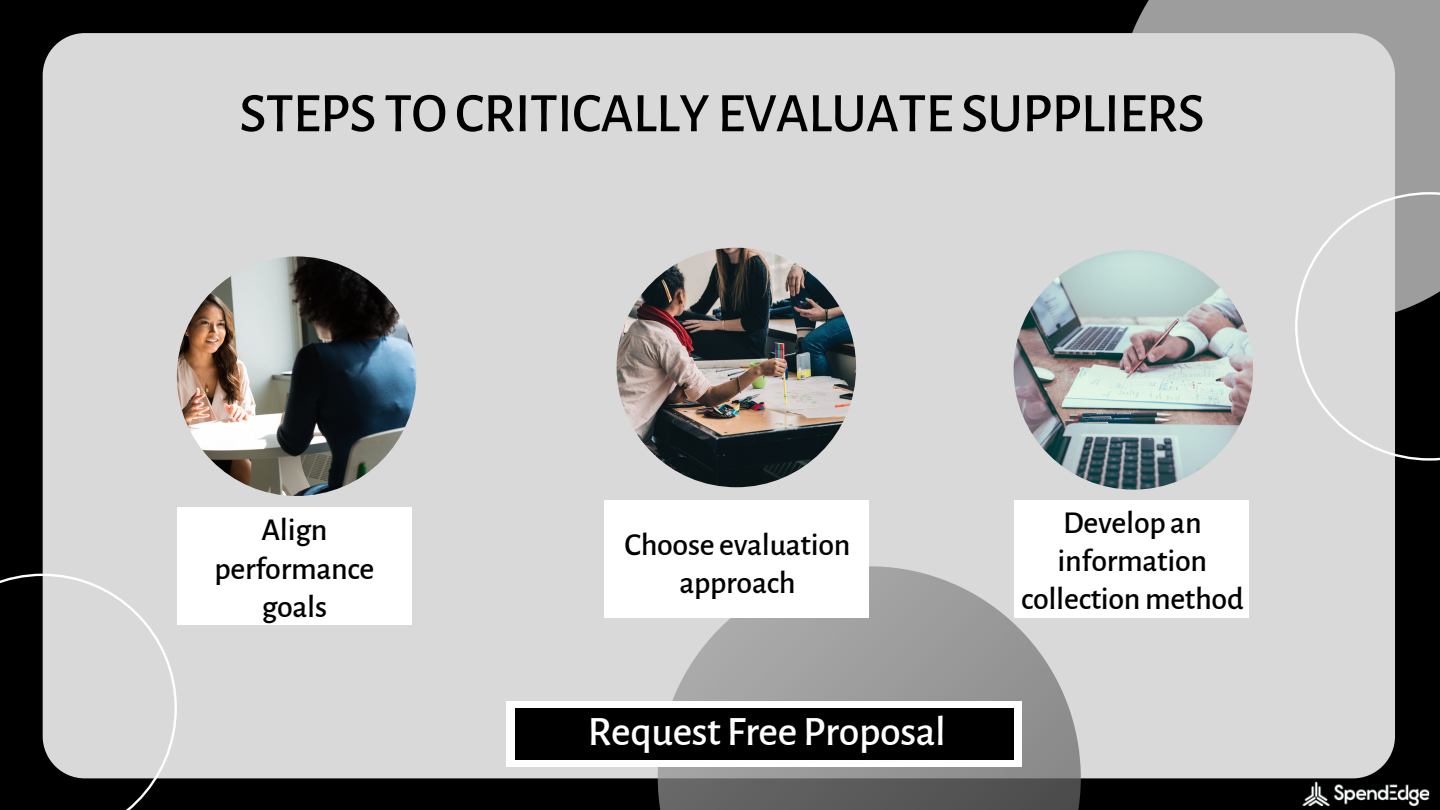
<style>
.page{position:relative;width:1440px;height:810px;background:#000}
.page>*{position:absolute;margin:0;border:0;box-sizing:border-box;transform-origin:0 0}
.t1{font:500 56px "Alegreya Sans";letter-spacing:-.01em;color:#000}
.t2{font:500 42px "Alegreya Sans";letter-spacing:-.01em;color:#fff}
.t3{font:500 32px/38.2px "Alegreya Sans";letter-spacing:-.01em;color:#000;text-align:center}
</style>
<div class="page">
<div style="left:43px;top:33px;width:1352px;height:745px;background:#d9d9d9;border-radius:42px"></div>
<svg style="left:1117px;top:0;width:323px;height:323px"></svg>
<svg style="left:658px;top:566px;width:423px;height:244px;background:#979797"></svg>
<svg style="left:0;top:574px;width:177px;height:236px"></svg>
<svg style="left:1295px;top:192px;width:145px;height:269px"></svg>
<div style="left:177px;top:508px;width:235px;height:117px;background:#fff"></div>
<div style="left:506px;top:701px;width:516px;height:65px;background:#fff"></div>
<img style="left:1302px;top:776px;width:127px;height:30px">
<div style="left:515px;top:708px;width:499px;height:52px;background:#000"></div>
<div style="left:1014px;top:501px;width:235px;height:117px;background:#fff"></div>
<div style="left:604px;top:501px;width:265px;height:117px;background:#fff"></div>
<img style="left:1014px;top:250px;width:239px;height:240px;border-radius:50%">
<img style="left:617px;top:248px;width:239px;height:239px;border-radius:50%">
<img style="left:177px;top:256px;width:239px;height:240px;border-radius:50%">
<h1 class="t1" style="left:239px;top:81px;width:967px">STEPS TOCRITICALLY EVALUATE SUPPLIERS</h1>
<p class="t3" style="left:215px;top:512px;width:161px">Align performance goals</p>
<p class="t3" style="left:624px;top:526px;width:228px">Choose evaluation approach</p>
<h2 class="t2" style="left:588px;top:708px;width:360px">Request Free Proposal</h2>
<p class="t3" style="left:1021px;top:504px;width:224px">Develop an information collection method</p>
</div>
